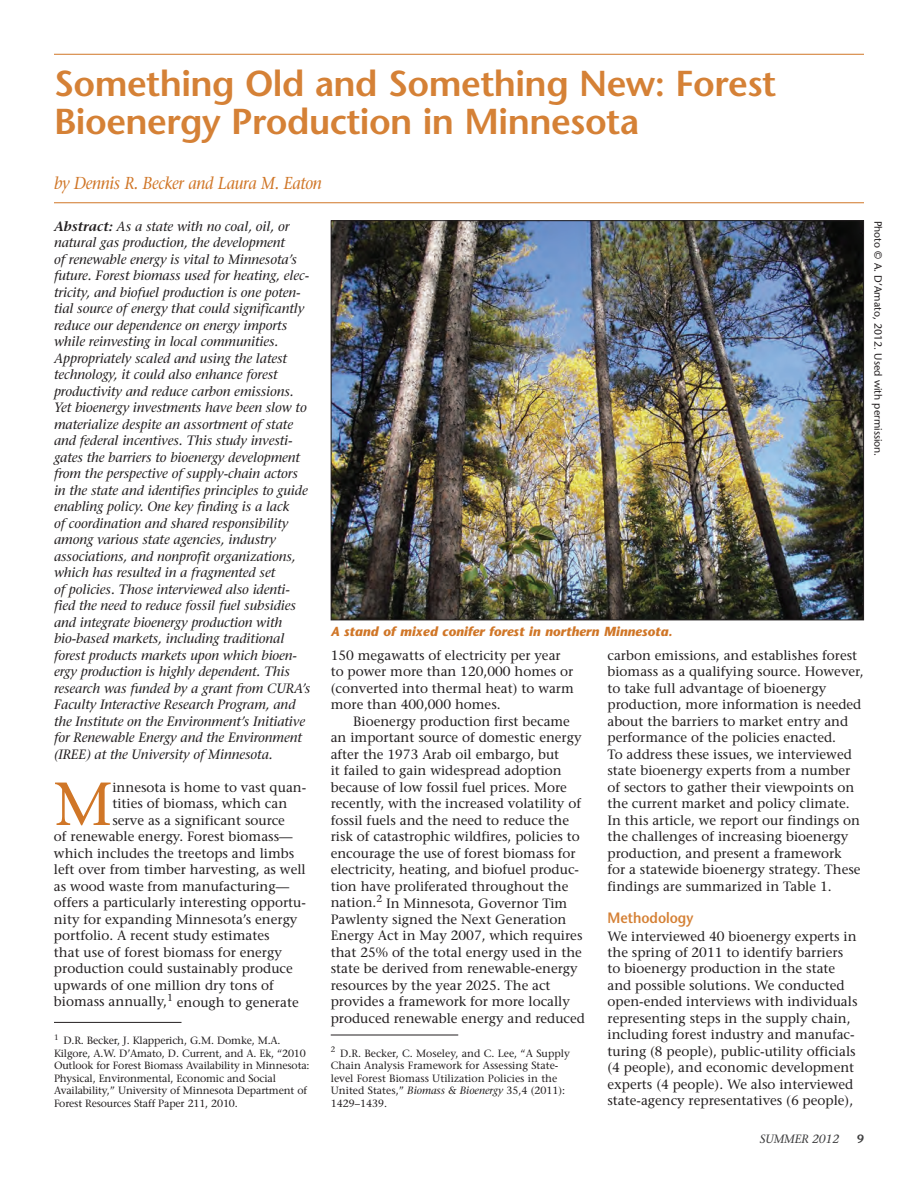
<style>
.page{position:relative;width:918px;height:1188px;background:#fff}
.page>*{position:absolute;margin:0;border:0;box-sizing:border-box;transform-origin:0 0}
.First_Paragraph{font:60.6px "Stone Serif";color:#d07627}
.H_Article{font:600 36px/37.5px "Stone Sans";letter-spacing:-.015em;color:#d58136}
.Byline{font:italic 17.25px "Stone Serif";letter-spacing:-.015em;color:#d07627;scale:.9 1}
.t1{font:600 15px "Stone Sans";color:#d58136;scale:.9 1}
.Abstract{font:italic 13.5px/16.5px "Stone Serif";letter-spacing:-.005em;color:#231f20}
.Body_Text{font:13.5px/16.5px "Stone Serif";color:#231f20}
.Footnote{font:13.5px/16.5px "Stone Serif";color:#231f20}
.First_Paragraph-2{font:13.5px "Stone Serif";color:#231f20}
.Body_Text_No_Indent{font:13.5px/16.5px "Stone Serif";color:#231f20}
.Photo_Caption{font:italic 700 13.2px "Stone Sans";color:#d07627}
.t2{font:italic 12px "Stone Serif";letter-spacing:-.015em;color:#3e3e3f}
.t3{font:600 12px "Stone Sans";color:#3e3e3f}
.Footnote-2{font:10.5px/12.6px "Stone Serif";letter-spacing:-.015em;color:#231f20}
.Photo_Credit{font:10.5px "Stone Sans";color:#231f20}
.s1{font-weight:600}
.s2{font-style:italic}
</style>
<div class="page">
<hr style="left:54px;top:1022px;width:128px;height:1px;background:#231f20">
<hr style="left:331px;top:1035px;width:127px;height:1px;background:#231f20">
<hr style="left:54px;top:54px;width:810px;height:1px;background:#d07627">
<hr style="left:54px;top:202px;width:810px;height:1px;background:#d07627">
<img style="left:333px;top:222px;width:529px;height:396px">
<p class="H_Article" style="left:54px;top:65px;width:724px">Something Old and Something New: Forest<br>Bioenergy Production in Minnesota</p>
<p class="Byline" style="left:54px;top:173px;width:299px">by Dennis R. Becker and Laura M. Eaton</p>
<p class="Abstract" style="left:54px;top:218px;width:258px"><span class="s1">Abstract:</span> As a state with no coal, oil, or natural gas production, the development<br>of renewable energy is vital to Minnesota’s future. Forest biomass used for heating, elec&shy;tricity, and biofuel production is one poten&shy;tial source of energy that could significantly reduce our dependence on energy imports while reinvesting in local communities.<br>Appropriately scaled and using the latest technology, it could also enhance forest productivity and reduce carbon emissions.<br>Yet bioenergy investments have been slow to materialize despite an assortment of state and federal incentives. This study investi&shy;gates the barriers to bioenergy development from the perspective of supply-chain actors in the state and identifies principles to guide enabling policy. One key finding is a lack<br>of coordination and shared responsibility among various state agencies, industry associations, and nonprofit organizations, which has resulted in a fragmented set<br>of policies. Those interviewed also identi&shy;fied the need to reduce fossil fuel subsidies and integrate bioenergy production with bio-based markets, including traditional forest products markets upon which bioen&shy;ergy production is highly dependent. This research was funded by a grant from CURA’s Faculty Interactive Research Program, and the Institute on the Environment’s Initiative for Renewable Energy and the Environment (IREE) at the University of Minnesota.</p>
<p class="First_Paragraph" style="left:54px;top:768px;width:60px">M</p>
<p class="First_Paragraph-2" style="left:112px;top:779px;width:195px">innesota is home to vast quan-</p>
<p class="First_Paragraph-2" style="left:112px;top:796px;width:176px">tities of biomass, which can</p>
<p class="First_Paragraph-2" style="left:112px;top:812px;width:174px">serve as a significant source</p>
<p class="First_Paragraph-2" style="left:54px;top:829px;width:240px">of renewable energy. Forest biomass—</p>
<p class="First_Paragraph-2" style="left:54px;top:845px;width:242px">which includes the treetops and limbs</p>
<p class="First_Paragraph-2" style="left:54px;top:862px;width:253px">left over from timber harvesting, as well</p>
<p class="First_Paragraph-2" style="left:54px;top:878px;width:237px">as wood waste from manufacturing—</p>
<p class="First_Paragraph-2" style="left:54px;top:895px;width:254px">offers a particularly interesting opportu-</p>
<p class="First_Paragraph-2" style="left:54px;top:911px;width:245px">nity for expanding Minnesota’s energy</p>
<p class="First_Paragraph-2" style="left:54px;top:928px;width:217px">portfolio. A recent study estimates</p>
<p class="First_Paragraph-2" style="left:54px;top:944px;width:229px">that use of forest biomass for energy</p>
<p class="First_Paragraph-2" style="left:54px;top:961px;width:240px">production could sustainably produce</p>
<p class="First_Paragraph-2" style="left:54px;top:977px;width:221px">upwards of one million dry tons of</p>
<p class="First_Paragraph-2" style="left:54px;top:994px;width:246px">biomass annually,<sup>1</sup> enough to generate</p>
<p class="Footnote-2" style="left:54px;top:1034px;width:257px"><sup>1</sup> D.R. Becker, J. Klapperich, G.M. Domke, M.A.<br>Kilgore, A.W. D’Amato, D. Current, and A. Ek, “2010<br>Outlook for Forest Biomass Availability in Minnesota:<br>Physical, Environmental, Economic and Social Availability,” University of Minnesota Department of Forest Resources Staff Paper 211, 2010.</p>
<p class="Photo_Credit" style="left:884px;top:220px;width:236px;rotate:90deg">Photo © A. D’Amato, 2012. Used with permission.</p>
<p class="Photo_Caption" style="left:331px;top:623px;width:343px">A stand of mixed conifer forest in northern Minnesota.</p>
<p class="Footnote" style="left:331px;top:647px;width:245px">150 megawatts of electricity per year to power more than 120,000 homes or (converted into thermal heat) to warm more than 400,000 homes.</p>
<p class="Body_Text" style="left:331px;top:713px;width:256px;text-indent:23px">Bioenergy production first became an important source of domestic energy after the 1973 Arab oil embargo, but<br>it failed to gain widespread adoption because of low fossil fuel prices. More recently, with the increased volatility of fossil fuels and the need to reduce the risk of catastrophic wildfires, policies to encourage the use of forest biomass for electricity, heating, and biofuel produc&shy;tion have proliferated throughout the nation.<sup>2</sup> In Minnesota, Governor Tim Pawlenty signed the Next Generation Energy Act in May 2007, which requires that 25% of the total energy used in the state be derived from renewable-energy resources by the year 2025. The act provides a framework for more locally produced renewable energy and reduced</p>
<p class="Footnote-2" style="left:331px;top:1047px;width:241px"><sup>2</sup> D.R. Becker, C. Moseley, and C. Lee, “A Supply Chain Analysis Framework for Assessing State&shy;level Forest Biomass Utilization Policies in the United States,” <span class="s2">Biomass &amp; Bioenergy</span> 35,4 (2011):<br>1429–1439.</p>
<p class="Footnote" style="left:608px;top:647px;width:258px">carbon emissions, and establishes forest biomass as a qualifying source. However, to take full advantage of bioenergy production, more information is needed about the barriers to market entry and performance of the policies enacted.<br>To address these issues, we interviewed state bioenergy experts from a number of sectors to gather their viewpoints on the current market and policy climate.<br>In this article, we report our findings on the challenges of increasing bioenergy production, and present a framework<br>for a statewide bioenergy strategy. These findings are summarized in Table 1.</p>
<h1 class="t1" style="left:608px;top:908px;width:97px">Methodology</h1>
<p class="Body_Text_No_Indent" style="left:608px;top:928px;width:252px">We interviewed 40 bioenergy experts in the spring of 2011 to identify barriers to bioenergy production in the state and possible solutions. We conducted open-ended interviews with individuals representing steps in the supply chain, including forest industry and manufac&shy;turing (8 people), public-utility officials (4 people), and economic development experts (4 people). We also interviewed state-agency representatives (6 people),</p>
<p class="t2" style="left:760px;top:1132px;width:81px">SUMMER 2012</p>
<p class="t3" style="left:857px;top:1132px;width:8px">9</p>
</div>
